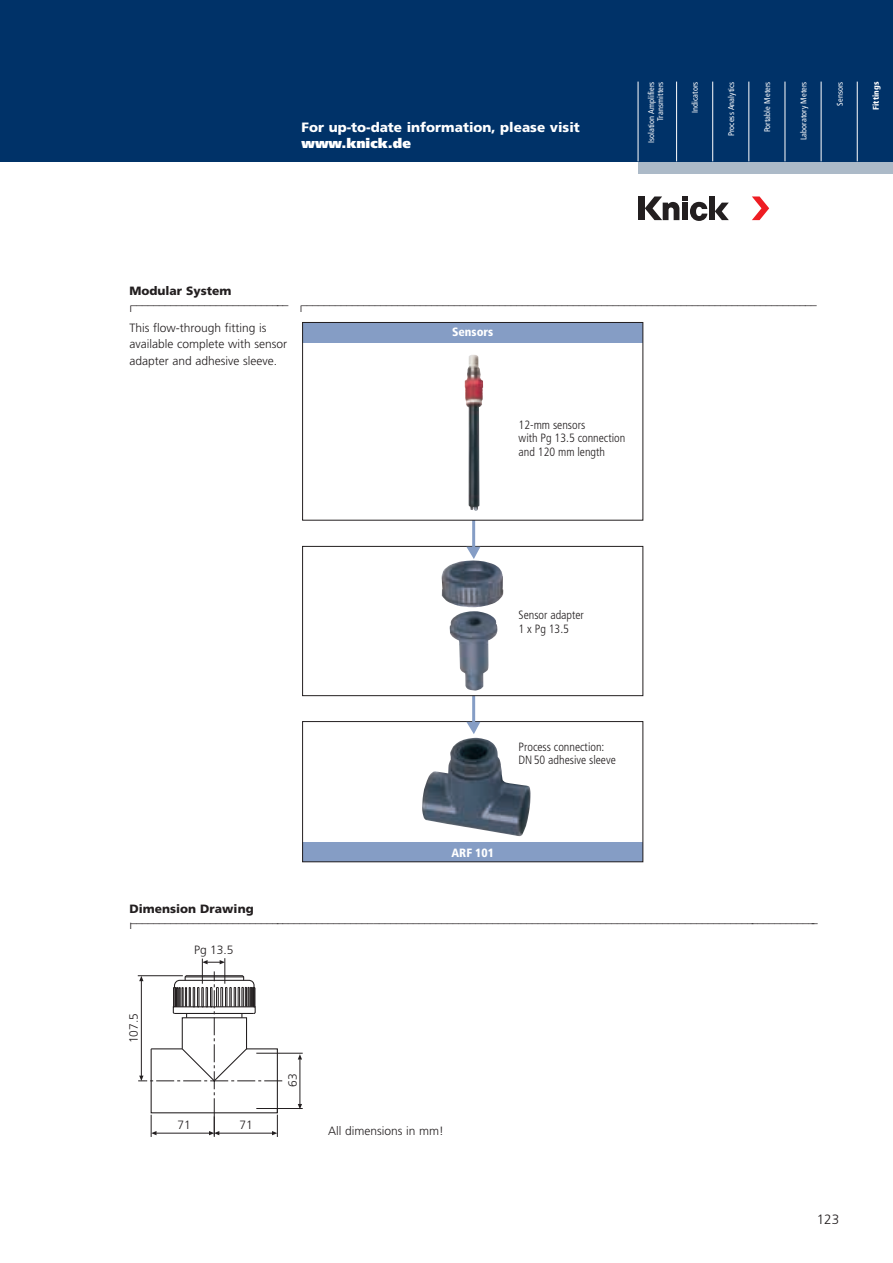
<style>
.page{position:relative;width:893px;height:1263px;background:#fff}
.page>*{position:absolute;margin:0;border:0;box-sizing:border-box;transform-origin:0 0}
.t1{font:900 13.5px "Frutiger";color:#fff}
.t2{font:900 13.5px "Frutiger";color:#fff}
.t3{font:300 13.5px "Frutiger";color:#231f20}
.t4{font:300 12px/13.8px "Frutiger";color:#231f20}
.t5{font:300 condensed 12px/13.2px "Frutiger LT";color:#231f20}
.t6{font:900 condensed 12px "Frutiger LT";color:#fff}
.t7{font:condensed 8.25px/9px "Frutiger LT";letter-spacing:.01em;color:#fff;text-align:right}
.t8{font:900 condensed 8.25px "Frutiger LT";letter-spacing:.01em;color:#fff}
.s1{font-weight:900}
</style>
<div class="page">
<div style="left:638px;top:148px;width:254px;height:25px;background:#acbac8"></div>
<div style="left:0;top:0;width:892px;height:161px;background:#003268"></div>
<div style="left:638px;top:196px;width:6px;height:24px;background:#231f20"></div>
<div style="left:708px;top:196px;width:6px;height:24px;background:#231f20"></div>
<svg style="left:714px;top:203px;width:14px;height:17px"></svg>
<svg style="left:752px;top:196px;width:17px;height:24px"></svg>
<svg style="left:644px;top:196px;width:63px;height:25px"></svg>
<hr style="left:676px;top:82px;width:1px;height:79px;background:#fff">
<hr style="left:712px;top:82px;width:1px;height:79px;background:#fff">
<hr style="left:748px;top:82px;width:1px;height:79px;background:#fff">
<hr style="left:784px;top:82px;width:1px;height:79px;background:#fff">
<hr style="left:820px;top:82px;width:1px;height:79px;background:#fff">
<hr style="left:856px;top:82px;width:1px;height:79px;background:#fff">
<hr style="left:637px;top:82px;width:1px;height:79px;background:#fff">
<div style="left:302px;top:842px;width:341px;height:20px;background:#859dc5"></div>
<div style="left:302px;top:721px;width:341px;height:141px;border:1px solid #231f20"></div>
<svg style="left:466px;top:722px;width:14px;height:12px"></svg>
<hr style="left:472px;top:694px;width:3px;height:32px;background:#859dc5">
<div style="left:302px;top:546px;width:341px;height:150px;background:#fff;border:1px solid #231f20"></div>
<svg style="left:466px;top:547px;width:14px;height:12px"></svg>
<hr style="left:472px;top:519px;width:3px;height:31px;background:#859dc5">
<div style="left:302px;top:322px;width:341px;height:20px;background:#859dc5"></div>
<div style="left:302px;top:322px;width:341px;height:198px;border:1px solid #231f20"></div>
<img style="left:441px;top:560px;width:63px;height:48px">
<img style="left:449px;top:611px;width:49px;height:80px">
<img style="left:422px;top:737px;width:108px;height:99px">
<img style="left:465px;top:355px;width:18px;height:156px">
<svg style="left:138px;top:958px;width:165px;height:179px"></svg>
<p class="t1" style="left:301px;top:121px;width:280px">For up-to-date information, please visit</p>
<p class="t2" style="left:301px;top:138px;width:111px">www.knick.de</p>
<p class="t7" style="left:647px;top:143px;width:63px;rotate:-90deg">Isolation Amplifiers<br>Transmitters</p>
<p class="t7" style="left:691px;top:113px;width:33px;rotate:-90deg">Indicators</p>
<p class="t7" style="left:727px;top:136px;width:56px;rotate:-90deg">Process Analytics</p>
<p class="t7" style="left:763px;top:132px;width:52px;rotate:-90deg">Portable Meters</p>
<p class="t7" style="left:800px;top:140px;width:60px;rotate:-90deg">Laboratory Meters</p>
<p class="t7" style="left:836px;top:106px;width:26px;rotate:-90deg">Sensors</p>
<p class="t8" style="left:873px;top:110px;width:30px;rotate:-90deg">Fittings</p>
<p class="t4" style="left:129px;top:285px;width:689px"><span class="s1">Modular System<br></span><sub>l</sub>–––––––––––––––––––––––––––– <sub>l</sub>–––––––––––––––––––––––––––––––––––––––––––––––––––––––––––––––––––––––––––––––––––––––––––</p>
<p class="t4" style="left:129px;top:320px;width:159px;line-height:16.5px">This flow-through fitting is available complete with sensor adapter and adhesive sleeve.</p>
<p class="t6" style="left:452px;top:328px;width:43px">Sensors</p>
<p class="t5" style="left:518px;top:420px;width:108px">12-mm sensors<br>with Pg 13.5 connection and 120 mm length</p>
<p class="t5" style="left:518px;top:610px;width:67px">Sensor adapter<br>1 x Pg 13.5</p>
<p class="t5" style="left:518px;top:741px;width:99px">Process connection:<br>DN 50 adhesive sleeve</p>
<p class="t6" style="left:451px;top:848px;width:44px">ARF 101</p>
<p class="t4" style="left:129px;top:903px;width:689px"><span class="s1">Dimension Drawing </span><sub>l</sub>––––––––––––––––––––––––––––––––––––––––––––––––––––––––––––––––––––––––––––––––––––––––––––––––––––––––––––––––––––––––––</p>
<p class="t4" style="left:127px;top:1043px;width:32px;rotate:-90deg">107.5</p>
<p class="t4" style="left:194px;top:944px;width:41px">Pg 13.5</p>
<p class="t4" style="left:177px;top:1119px;width:15px">71</p>
<p class="t4" style="left:239px;top:1119px;width:15px">71</p>
<p class="t4" style="left:286px;top:1087px;width:15px;rotate:-90deg">63</p>
<p class="t4" style="left:328px;top:1125px;width:117px">All dimensions in mm!</p>
<p class="t3" style="left:816px;top:1214px;width:24px">123</p>
</div>
